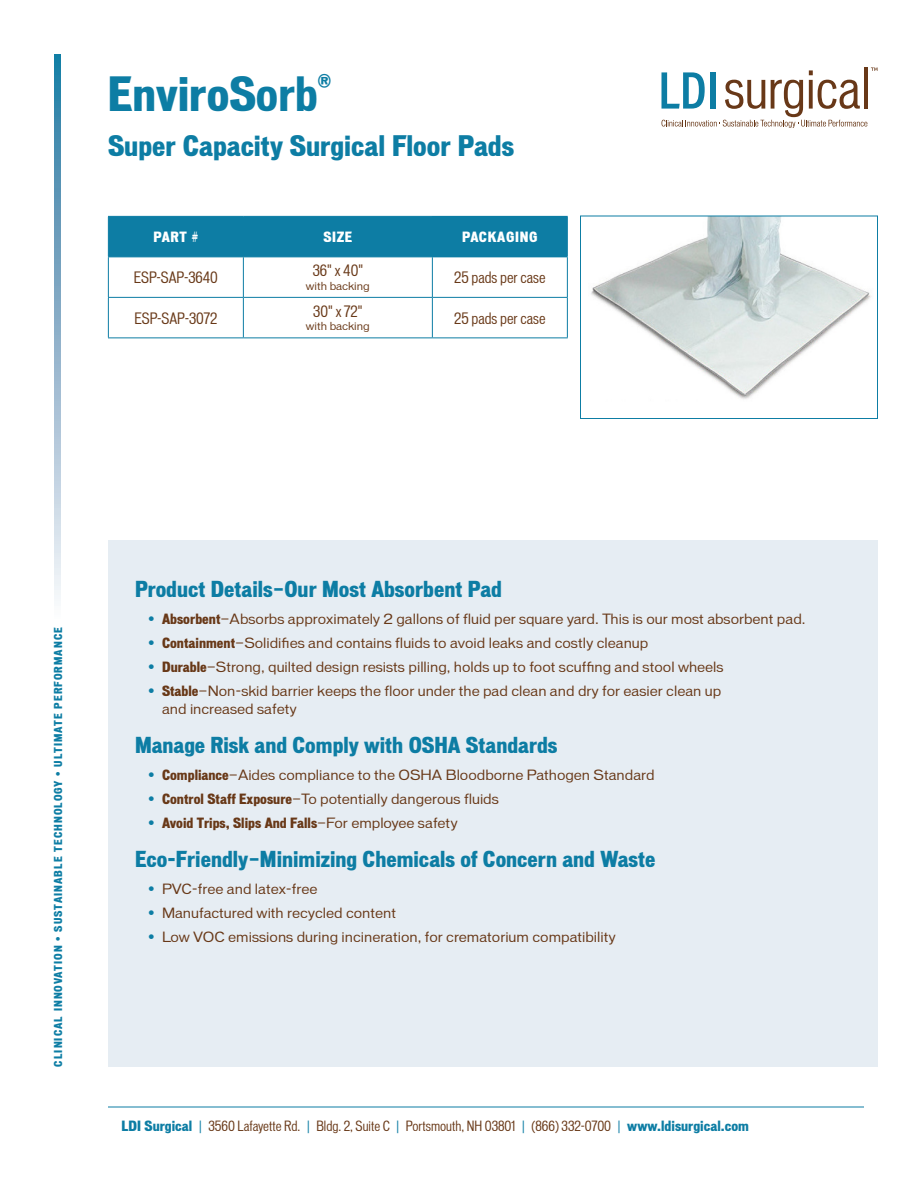
<style>
.page{position:relative;width:918px;height:1188px;background:#fff}
.page>*{position:absolute;margin:0;border:0;box-sizing:border-box;transform-origin:0 0}
.t1{font:900 condensed 45px "Vonnes";color:#0d7da4}
.Env_Product_Descript{font:900 condensed 27px "Vonnes";color:#0d7da4}
.Env_List_Header{font:900 condensed 21px "Vonnes";color:#0d7da4}
.t2{font:700 18px "Vonnes";color:#0d7da4}
.ENV_Table_Model_Numb{font:condensed 15px "Vonnes";color:#683817}
.ENV_List_Bullet{font:13.5px/18px "Vonnes";color:#683817}
.ENV_Text_Description{font:condensed 13.5px "Vonnes";color:#683817}
.ENV_List_Bullet-2{font:900 condensed 13.5px "Vonnes";color:#683817}
.ENV_Table_Header{font:900 condensed 13.5px "Vonnes";letter-spacing:.05em;color:#fff}
.ENV_Text_Description-2{font:900 condensed 10.5px "Vonnes";letter-spacing:.1em;color:#0d7da4}
.Env_Table_Sub_Text{font:10.5px "Vonnes";color:#683817}
.s1{font-weight:700;font-stretch:expanded}
.s2{color:#0d7da4}
.s3{font-weight:900;font-stretch:condensed}
.s4{font-weight:400;font-stretch:normal;color:#0d7da4}
.s5{font-weight:400;font-stretch:normal}
.s6{font-weight:900;color:#0d7da4}
</style>
<div class="page">
<div style="left:108px;top:540px;width:770px;height:526px;background:#e6edf3"></div>
<svg style="left:54px;top:54px;width:7px;height:545px;background:#89b2ca"></svg>
<div style="left:109px;top:217px;width:323px;height:39px;background:#0d7da4"></div>
<div style="left:432px;top:216px;width:135px;height:41px;background:#0d7da4"></div>
<hr style="left:108px;top:257px;width:1px;height:40px;background:#0d7da4">
<hr style="left:243px;top:257px;width:1px;height:40px;background:#0d7da4">
<hr style="left:432px;top:257px;width:1px;height:40px;background:#0d7da4">
<hr style="left:567px;top:257px;width:1px;height:40px;background:#0d7da4">
<hr style="left:108px;top:297px;width:135px;height:1px;background:#0d7da4">
<hr style="left:108px;top:298px;width:1px;height:40px;background:#0d7da4">
<hr style="left:243px;top:297px;width:189px;height:1px;background:#0d7da4">
<hr style="left:243px;top:298px;width:1px;height:40px;background:#0d7da4">
<hr style="left:432px;top:297px;width:136px;height:1px;background:#0d7da4">
<hr style="left:432px;top:298px;width:1px;height:40px;background:#0d7da4">
<hr style="left:567px;top:298px;width:1px;height:40px;background:#0d7da4">
<hr style="left:108px;top:338px;width:135px;height:1px;background:#0d7da4">
<hr style="left:243px;top:338px;width:189px;height:1px;background:#0d7da4">
<hr style="left:432px;top:338px;width:136px;height:1px;background:#0d7da4">
<hr style="left:108px;top:216px;width:135px;height:1px;background:#0d7da4">
<hr style="left:108px;top:217px;width:1px;height:39px;background:#0d7da4">
<hr style="left:243px;top:216px;width:189px;height:1px;background:#0d7da4">
<hr style="left:432px;top:216px;width:136px;height:1px;background:#0d7da4">
<hr style="left:567px;top:217px;width:1px;height:39px;background:#0d7da4">
<hr style="left:108px;top:256px;width:135px;height:1px;background:#0d7da4">
<hr style="left:243px;top:256px;width:189px;height:1px;background:#0d7da4">
<hr style="left:432px;top:256px;width:136px;height:1px;background:#0d7da4">
<hr style="left:108px;top:1107px;width:756px;height:1px;background:#0d7da4">
<img style="left:591px;top:218px;width:280px;height:181px">
<div style="left:580px;top:216px;width:298px;height:203px;border:1px solid #0d7da4"></div>
<svg style="left:661px;top:68px;width:216px;height:60px"></svg>
<h1 class="t1" style="left:108px;top:67px;width:212px">Enviro<span class="s1">Sorb</span></h1>
<h3 class="t2" style="left:318px;top:71px;width:15px">®</h3>
<p class="Env_Product_Descript" style="left:108px;top:130px;width:408px">Super Capacity Surgical Floor Pads</p>
<p class="ENV_Table_Header" style="left:154px;top:229px;width:46px">PART #</p>
<p class="ENV_Table_Header" style="left:323px;top:229px;width:30px">SIZE</p>
<p class="ENV_Table_Header" style="left:462px;top:229px;width:77px">PACKAGING</p>
<p class="ENV_Table_Model_Numb" style="left:134px;top:269px;width:85px">ESP-SAP-3640</p>
<p class="ENV_Table_Model_Numb" style="left:313px;top:262px;width:52px">36" x 40"</p>
<p class="Env_Table_Sub_Text" style="left:306px;top:280px;width:65px">with backing</p>
<p class="ENV_Table_Model_Numb" style="left:454px;top:269px;width:93px">25 pads per case</p>
<p class="ENV_Table_Model_Numb" style="left:135px;top:309px;width:84px">ESP-SAP-3072</p>
<p class="ENV_Table_Model_Numb" style="left:313px;top:303px;width:51px">30" x 72"</p>
<p class="Env_Table_Sub_Text" style="left:306px;top:320px;width:65px">with backing</p>
<p class="ENV_Table_Model_Numb" style="left:454px;top:309px;width:93px">25 pads per case</p>
<p class="ENV_Text_Description-2" style="left:52px;top:1066px;width:441px;rotate:-90deg">CLINICAL INNOVATION • SUSTAINABLE TECHNOLOGY • ULTIMATE PERFORMANCE</p>
<p class="Env_List_Header" style="left:135px;top:576px;width:369px">Product Details—Our Most Absorbent Pad</p>
<p class="ENV_List_Bullet" style="left:148px;top:610px;width:659px"><span class="s2">•</span> <span class="s3">Absorbent</span>—Absorbs approximately 2 gallons of fluid per square yard. This is our most absorbent pad.</p>
<p class="ENV_List_Bullet" style="left:148px;top:634px;width:501px"><span class="s2">•</span> <span class="s3">Containment</span>—Solidifies and contains fluids to avoid leaks and costly cleanup</p>
<p class="ENV_List_Bullet" style="left:148px;top:658px;width:577px"><span class="s2">•</span> <span class="s3">Durable</span>—Strong, quilted design resists pilling, holds up to foot scuffing and stool wheels</p>
<p class="ENV_List_Bullet" style="left:162px;top:682px;width:561px;text-indent:-14px"><span class="s2">•</span> <span class="s3">Stable</span>—Non-skid barrier keeps the floor under the pad clean and dry for easier clean up and increased safety</p>
<p class="Env_List_Header" style="left:135px;top:732px;width:424px">Manage Risk and Comply with OSHA Standards</p>
<p class="ENV_List_Bullet" style="left:148px;top:766px;width:508px"><span class="s2">•</span> <span class="s3">Compliance</span>—Aides compliance to the OSHA Bloodborne Pathogen Standard</p>
<p class="ENV_List_Bullet" style="left:148px;top:790px;width:352px"><span class="s2">•</span> <span class="s3">Control Staff Exposure</span>—To potentially dangerous fluids</p>
<p class="ENV_List_Bullet-2" style="left:148px;top:815px;width:311px"><span class="s4">•</span> Avoid Trips, Slips And Falls<span class="s5">—For employee safety</span></p>
<p class="Env_List_Header" style="left:135px;top:846px;width:522px">Eco-Friendly—Minimizing Chemicals of Concern and Waste</p>
<p class="ENV_List_Bullet" style="left:148px;top:880px;width:171px"><span class="s2">•</span> PVC-free and latex-free</p>
<p class="ENV_List_Bullet" style="left:148px;top:904px;width:249px"><span class="s2">•</span> Manufactured with recycled content</p>
<p class="ENV_List_Bullet" style="left:148px;top:928px;width:469px"><span class="s2">•</span> Low VOC emissions during incineration, for crematorium compatibility</p>
<p class="ENV_Text_Description" style="left:122px;top:1119px;width:629px"><span class="s6">LDI Surgical</span> <span class="s2">|</span> 3560 Lafayette Rd. <span class="s2">|</span> Bldg. 2, Suite C <span class="s2">|</span> Portsmouth, NH 03801 <span class="s2">|</span> (866) 332-0700 <span class="s2">|</span> <span class="s6">www.ldisurgical.com</span></p>
</div>
